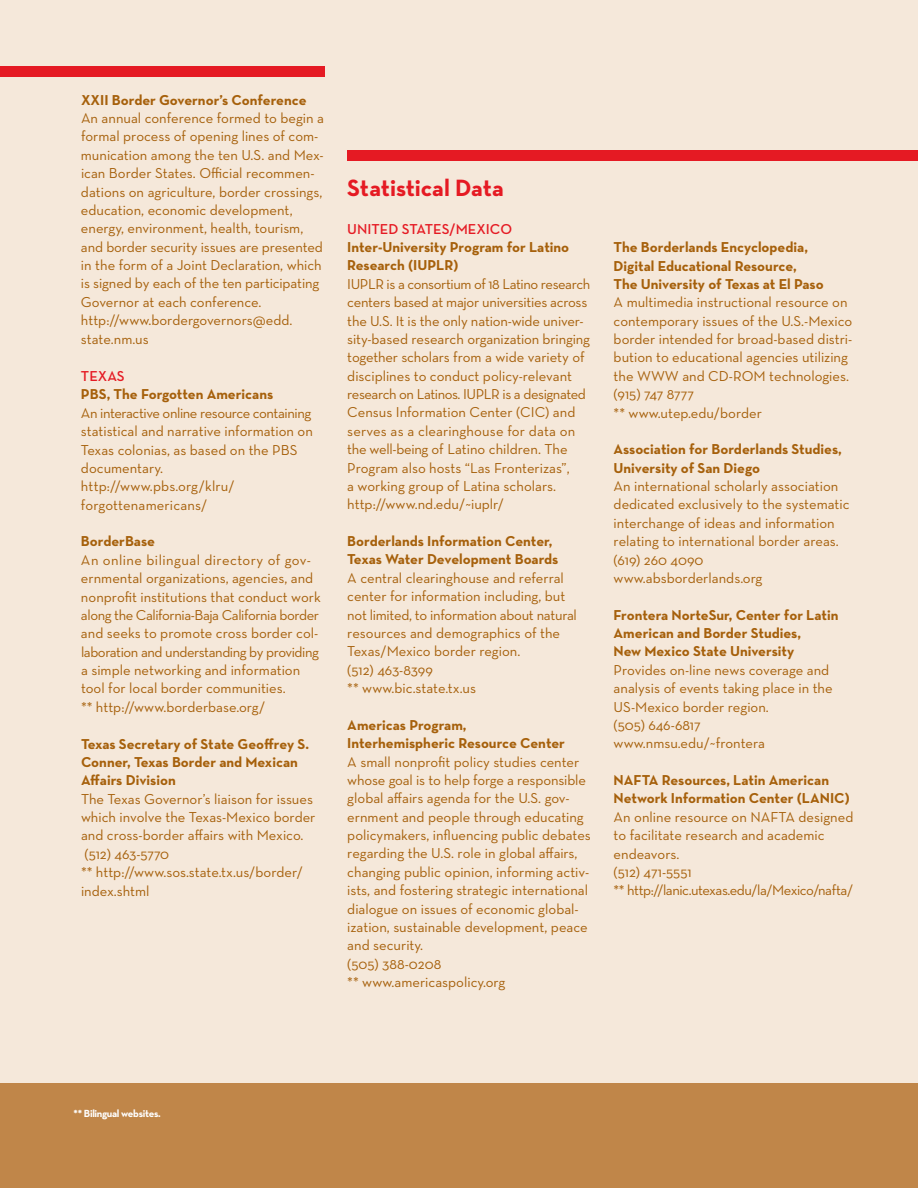
<style>
.page{position:relative;width:918px;height:1188px;background:#f5e8da}
.page>*{position:absolute;margin:0;border:0;box-sizing:border-box;transform-origin:0 0}
.t1{font:700 24px "Neutra Text";letter-spacing:-.005em;color:#e51a23}
.t2{font:14.7px/18.3px "Neutra Text";color:#a6600b}
.t3{font:700 14.7px/18.3px "Neutra Text";color:#a6600b}
.t4{font:600 14.7px "Neutra Text";color:#e51a23}
.t5{font:700 10.5px "Neutra Text";letter-spacing:-.03em;color:#fff}
</style>
<div class="page">
<div style="left:347px;top:150px;width:571px;height:11px;background:#e51a23"></div>
<div style="left:0;top:66px;width:325px;height:10px;background:#e51a23"></div>
<div style="left:0;top:1083px;width:918px;height:105px;background:#c08649"></div>
<p class="t3" style="left:81px;top:90px;width:227px">XXII Border Governor’s Conference</p>
<p class="t2" style="left:81px;top:109px;width:245px">An annual conference formed to begin a formal process of opening lines of com&shy;munication among the ten U.S. and Mex&shy;ican Border States. Official recommen&shy;dations on agriculture, border crossings, education, economic development, energy, environment, health, tourism, and border security issues are presented in the form of a Joint Declaration, which is signed by each of the ten participating Governor at each conference. http://www.bordergovernors@edd. state.nm.us</p>
<p class="t4" style="left:81px;top:367px;width:45px">TEXAS</p>
<p class="t3" style="left:81px;top:385px;width:194px">PBS, The Forgotten Americans</p>
<p class="t2" style="left:81px;top:403px;width:233px">An interactive online resource containing statistical and narrative information on<br>Texas colonias, as based on the PBS documentary. http://www.pbs.org/klru/ forgottenamericans/</p>
<p class="t3" style="left:81px;top:532px;width:76px">BorderBase</p>
<p class="t2" style="left:81px;top:550px;width:241px">An online bilingual directory of gov&shy;ernmental organizations, agencies, and nonprofit institutions that conduct work along the California-Baja California border and seeks to promote cross border col&shy;laboration and understanding by providing a simple networking and information tool for local border communities.<br>** http://www.borderbase.org/</p>
<p class="t3" style="left:81px;top:734px;width:230px">Texas Secretary of State Geoffrey S.<br>Conner, Texas Border and Mexican<br>Affairs Division</p>
<p class="t2" style="left:81px;top:789px;width:236px">The Texas Governor’s liaison for issues which involve the Texas-Mexico border and cross-border affairs with Mexico. (512) 463-5770<br>** http://www.sos.state.tx.us/border/ index.shtml</p>
<h1 class="t1" style="left:347px;top:173px;width:158px">Statistical Data</h1>
<p class="t4" style="left:347px;top:220px;width:166px">UNITED STATES/MEXICO</p>
<p class="t3" style="left:347px;top:238px;width:223px">Inter-University Program for Latino<br>Research (IUPLR)</p>
<p class="t2" style="left:347px;top:274px;width:245px">IUPLR is a consortium of 18 Latino research centers based at major universities across the U.S. It is the only nation-wide univer&shy;sity-based research organization bringing together scholars from a wide variety of disciplines to conduct policy-relevant research on Latinos. IUPLR is a designated Census Information Center (CIC) and serves as a clearinghouse for data on the well-being of Latino children. The Program also hosts “Las Fronterizas”,<br>a working group of Latina scholars. http://www.nd.edu/~iuplr/</p>
<p class="t3" style="left:347px;top:532px;width:213px">Borderlands Information Center,<br>Texas Water Development Boards</p>
<p class="t2" style="left:347px;top:568px;width:231px">A central clearinghouse and referral center for information including, but not limited, to information about natural resources and demographics of the<br>Texas/Mexico border region.<br>(512) 463-8399<br>** www.bic.state.tx.us</p>
<p class="t3" style="left:347px;top:715px;width:219px">Americas Program,<br>Interhemispheric Resource Center</p>
<p class="t2" style="left:347px;top:752px;width:245px">A small nonprofit policy studies center whose goal is to help forge a responsible global affairs agenda for the U.S. gov&shy;ernment and people through educating policymakers, influencing public debates regarding the U.S. role in global affairs, changing public opinion, informing activ&shy;ists, and fostering strategic international dialogue on issues of economic global&shy;ization, sustainable development, peace and security.<br>(505) 388-0208<br>** www.americaspolicy.org</p>
<p class="t3" style="left:614px;top:238px;width:212px">The Borderlands Encyclopedia,<br>Digital Educational Resource,<br>The University of Texas at El Paso</p>
<p class="t2" style="left:614px;top:293px;width:240px">A multimedia instructional resource on contemporary issues of the U.S.-Mexico border intended for broad-based distri&shy;bution to educational agencies utilizing the WWW and CD-ROM technologies. (915) 747 8777<br>** www.utep.edu/border</p>
<p class="t3" style="left:614px;top:440px;width:230px">Association for Borderlands Studies,<br>University of San Diego</p>
<p class="t2" style="left:614px;top:477px;width:237px">An international scholarly association dedicated exclusively to the systematic interchange of ideas and information relating to international border areas. (619) 260 4090 www.absborderlands.org</p>
<p class="t3" style="left:614px;top:605px;width:226px">Frontera NorteSur, Center for Latin<br>American and Border Studies,<br>New Mexico State University</p>
<p class="t2" style="left:614px;top:660px;width:221px">Provides on-line news coverage and analysis of events taking place in the<br>US-Mexico border region.<br>(505) 646-6817 www.nmsu.edu/~frontera</p>
<p class="t3" style="left:614px;top:771px;width:238px">NAFTA Resources, Latin American<br>Network Information Center (LANIC)</p>
<p class="t2" style="left:614px;top:807px;width:241px">An online resource on NAFTA designed to facilitate research and academic endeavors.<br>(512) 471-5551<br>** http://lanic.utexas.edu/la/Mexico/nafta/</p>
<p class="t5" style="left:74px;top:1107px;width:89px">** Bilingual websites.</p>
</div>
